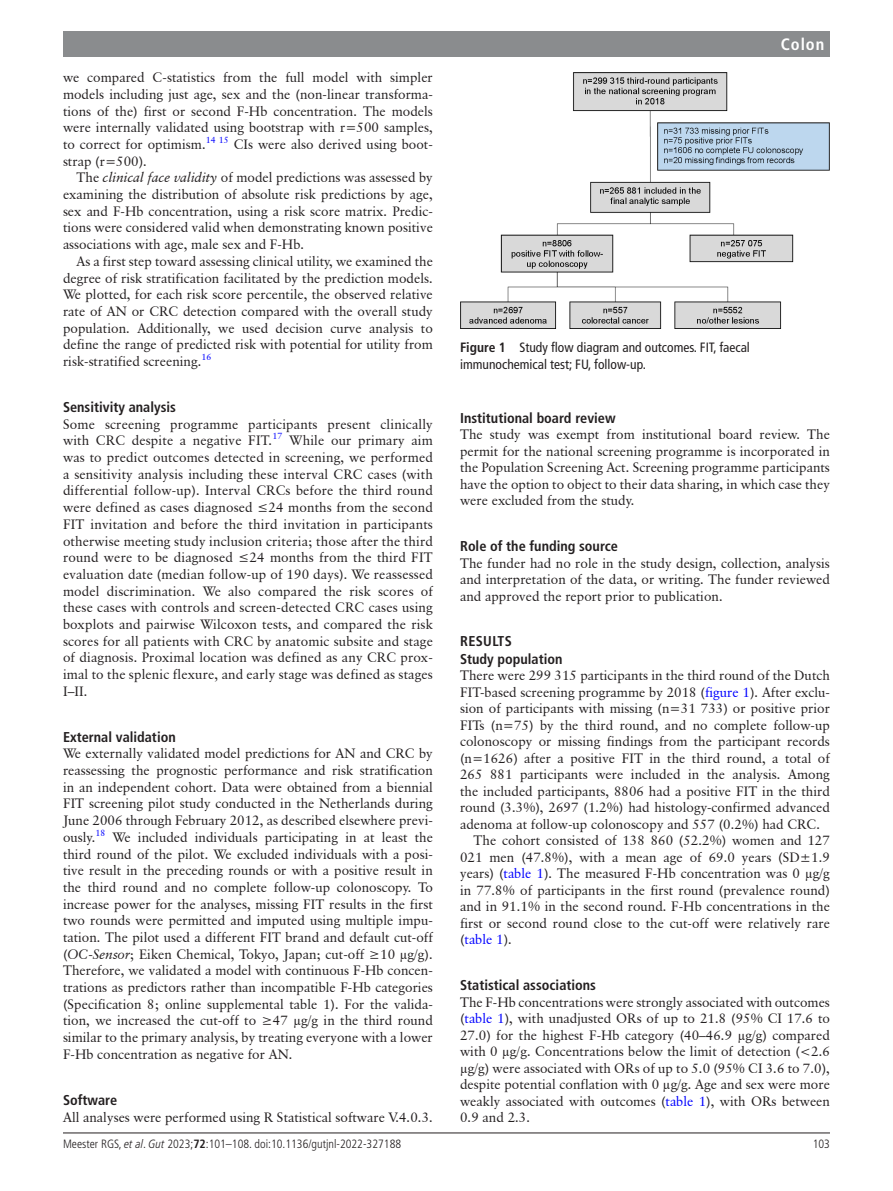
<style>
.page{position:relative;width:893px;height:1191px;background:#fff}
.page>*{position:absolute;margin:0;border:0;box-sizing:border-box;transform-origin:0 0}
.t1{font:700 condensed 16.5px "Frutiger LT Pro";letter-spacing:.055em;color:#fff}
.t2{font:700 condensed 14.25px/17.2px "Frutiger LT Pro";color:#231f20}
.t3{font:13.5px/16.6px "Classical Garamond BT";color:#231f20;text-align:justify}
.t4{font:condensed 13.5px/16.5px "Frutiger LT Pro";color:#231f20}
.t5{font:13.5px "Classical Garamond BT";color:#00f}
.t6{font:300 condensed 12px "Frutiger LT Pro";color:#231f20}
.t7{font:9px "Classical Garamond BT";color:#00f}
.s1{font-style:italic}
.s2{font-family:"Times New Roman"}
.s3{font-weight:700}
.s4{color:#00f}
.s5{color:#231f20}
</style>
<div class="page">
<hr style="left:63px;top:1132px;width:767px;height:1px;background:#231f20">
<div style="left:63px;top:31px;width:767px;height:25px;background:#8a8c8e"></div>
<img style="left:460px;top:72px;width:370px;height:256px">
<p class="t3" style="left:63px;top:69px;width:371px">we compared C-statistics from the full model with simpler models including just age, sex and the (non-linear transforma&shy;tions of the) first or second F-Hb concentration. The models were internally validated using bootstrap with r=500 samples, to correct for optimism.</p>
<p class="t7" style="left:206px;top:134px;width:25px">14 15</p>
<p class="t3" style="left:234px;top:136px;width:201px">CIs were also derived using boot-</p>
<p class="t3" style="left:63px;top:152px;width:86px">strap (r=500).</p>
<p class="t3" style="left:76px;top:169px;width:358px">The <span class="s1">clinical face validity</span> of model predictions was assessed by</p>
<p class="t3" style="left:63px;top:186px;width:371px">examining the distribution of absolute risk predictions by age,</p>
<p class="t3" style="left:63px;top:202px;width:371px">sex and F-Hb concentration, using a risk score matrix. Predic-</p>
<p class="t3" style="left:63px;top:219px;width:371px">tions were considered valid when demonstrating known positive</p>
<p class="t3" style="left:63px;top:236px;width:243px">associations with age, male sex and F-Hb.</p>
<p class="t3" style="left:76px;top:253px;width:358px">As a first step toward assessing clinical utility, we examined the</p>
<p class="t3" style="left:63px;top:269px;width:371px">degree of risk stratification facilitated by the prediction models.</p>
<p class="t3" style="left:63px;top:286px;width:371px">We plotted, for each risk score percentile, the observed relative</p>
<p class="t3" style="left:63px;top:303px;width:371px">rate of AN or CRC detection compared with the overall study</p>
<p class="t3" style="left:63px;top:319px;width:371px">population. Additionally, we used decision curve analysis to</p>
<p class="t3" style="left:63px;top:336px;width:371px">define the range of predicted risk with potential for utility from</p>
<p class="t3" style="left:63px;top:353px;width:140px">risk-stratified screening.</p>
<p class="t7" style="left:202px;top:351px;width:11px">16</p>
<p class="t2" style="left:63px;top:398px;width:115px">Sensitivity analysis</p>
<p class="t3" style="left:63px;top:415px;width:371px">Some screening programme participants present clinically with CRC despite a negative FIT.<sup>17</sup> While our primary aim was to predict outcomes detected in screening, we performed a sensitivity analysis including these interval CRC cases (with differential follow-up). Interval CRCs before the third round were defined as cases diagnosed ≤24 months from the second FIT invitation and before the third invitation in participants otherwise meeting study inclusion criteria; those after the third round were to be diagnosed ≤24 months from the third FIT evaluation date (median follow-up of 190 days). We reassessed model discrimination. We also compared the risk scores of these cases with controls and screen-detected CRC cases using boxplots and pairwise Wilcoxon tests, and compared the risk scores for all patients with CRC by anatomic subsite and stage of diagnosis. Proximal location was defined as any CRC prox&shy;imal to the splenic flexure, and early stage was defined as stages I–II.</p>
<p class="t2" style="left:63px;top:728px;width:114px">External validation</p>
<p class="t3" style="left:63px;top:745px;width:371px">We externally validated model predictions for AN and CRC by reassessing the prognostic performance and risk stratification in an independent cohort. Data were obtained from a biennial FIT screening pilot study conducted in the Netherlands during June 2006 through February 2012, as described elsewhere previ&shy;ously.<sup>18</sup> We included individuals participating in at least the third round of the pilot. We excluded individuals with a posi&shy;tive result in the preceding rounds or with a positive result in the third round and no complete follow-up colonoscopy. To increase power for the analyses, missing FIT results in the first two rounds were permitted and imputed using multiple impu&shy;tation. The pilot used a different FIT brand and default cut-off (<span class="s1">OC-Sensor</span>; Eiken Chemical, Tokyo, Japan; cut-off ≥10 <span class="s2">µ</span>g/g).<br>Therefore, we validated a model with continuous F-Hb concen&shy;trations as predictors rather than incompatible F-Hb categories (Specification 8; online supplemental table 1). For the valida&shy;tion, we increased the cut-off to ≥47 <span class="s2">µ</span>g/g in the third round similar to the primary analysis, by treating everyone with a lower F-Hb concentration as negative for AN.</p>
<p class="t2" style="left:63px;top:1091px;width:56px">Software</p>
<p class="t3" style="left:63px;top:1108px;width:371px">All analyses were performed using R Statistical software V.4.0.3.</p>
<p class="t1" style="left:781px;top:34px;width:45px">Colon</p>
<p class="t4" style="left:460px;top:340px;width:291px"><span class="s3">Figure 1</span> Study flow diagram and outcomes. FIT, faecal immunochemical test; FU, follow-up.</p>
<p class="t2" style="left:460px;top:409px;width:157px">Institutional board review</p>
<p class="t3" style="left:460px;top:426px;width:371px">The study was exempt from institutional board review. The permit for the national screening programme is incorporated in the Population Screening Act. Screening programme participants have the option to object to their data sharing, in which case they were excluded from the study.</p>
<p class="t2" style="left:460px;top:537px;width:160px">Role of the funding source</p>
<p class="t3" style="left:460px;top:554px;width:371px">The funder had no role in the study design, collection, analysis and interpretation of the data, or writing. The funder reviewed and approved the report prior to publication.</p>
<p class="t2" style="left:460px;top:633px;width:104px">RESULTS<br>Study population</p>
<p class="t3" style="left:460px;top:667px;width:371px">There were 299 315 participants in the third round of the Dutch</p>
<p class="t3" style="left:460px;top:683px;width:371px">FIT-based screening programme by 2018 (<span class="s4">figure 1</span>). After exclu-</p>
<p class="t3" style="left:460px;top:700px;width:371px">sion of participants with missing (n=31 733) or positive prior</p>
<p class="t3" style="left:460px;top:716px;width:371px">FITs (n=75) by the third round, and no complete follow-up</p>
<p class="t3" style="left:460px;top:733px;width:371px">colonoscopy or missing findings from the participant records</p>
<p class="t3" style="left:460px;top:749px;width:371px">(n=1626) after a positive FIT in the third round, a total of</p>
<p class="t3" style="left:460px;top:766px;width:371px">265 881 participants were included in the analysis. Among</p>
<p class="t3" style="left:460px;top:782px;width:371px">the included participants, 8806 had a positive FIT in the third</p>
<p class="t3" style="left:460px;top:799px;width:371px">round (3.3%), 2697 (1.2%) had histology-confirmed advanced</p>
<p class="t3" style="left:460px;top:815px;width:361px">adenoma at follow-up colonoscopy and 557 (0.2%) had CRC.</p>
<p class="t3" style="left:474px;top:832px;width:358px">The cohort consisted of 138 860 (52.2%) women and 127</p>
<p class="t3" style="left:460px;top:848px;width:371px">021 men (47.8%), with a mean age of 69.0 years (SD±1.9</p>
<p class="t3" style="left:460px;top:865px;width:371px">years) (<span class="s4">table 1</span>). The measured F-Hb concentration was 0 <span class="s2">µ</span>g/g</p>
<p class="t3" style="left:460px;top:881px;width:371px">in 77.8% of participants in the first round (prevalence round)</p>
<p class="t3" style="left:460px;top:898px;width:371px">and in 91.1% in the second round. F-Hb concentrations in the</p>
<p class="t3" style="left:460px;top:914px;width:371px">first or second round close to the cut-off were relatively rare</p>
<p class="t5" style="left:460px;top:931px;width:53px"><span class="s5">(</span>table 1<span class="s5">).</span></p>
<p class="t2" style="left:460px;top:976px;width:137px">Statistical associations</p>
<p class="t3" style="left:460px;top:993px;width:371px">The F-Hb concentrations were strongly associated with outcomes (<span class="s4">table 1</span>), with unadjusted ORs of up to 21.8 (95% CI 17.6 to 27.0) for the highest F-Hb category (40–46.9 <span class="s2">µ</span>g/g) compared with 0 <span class="s2">µ</span>g/g. Concentrations below the limit of detection (&lt;2.6 <span class="s2">µ</span>g/g) were associated with ORs of up to 5.0 (95% CI 3.6 to 7.0), despite potential conflation with 0 <span class="s2">µ</span>g/g. Age and sex were more weakly associated with outcomes (<span class="s4">table 1</span>), with ORs between 0.9 and 2.3.</p>
<p class="t6" style="left:63px;top:1136px;width:340px">Meester RGS, <span class="s1">et al</span>. <span class="s1">Gut</span> 2023;<span class="s3">72</span>:101–108. doi:10.1136/gutjnl-2022-327188</p>
<p class="t6" style="left:813px;top:1136px;width:19px">103</p>
</div>
